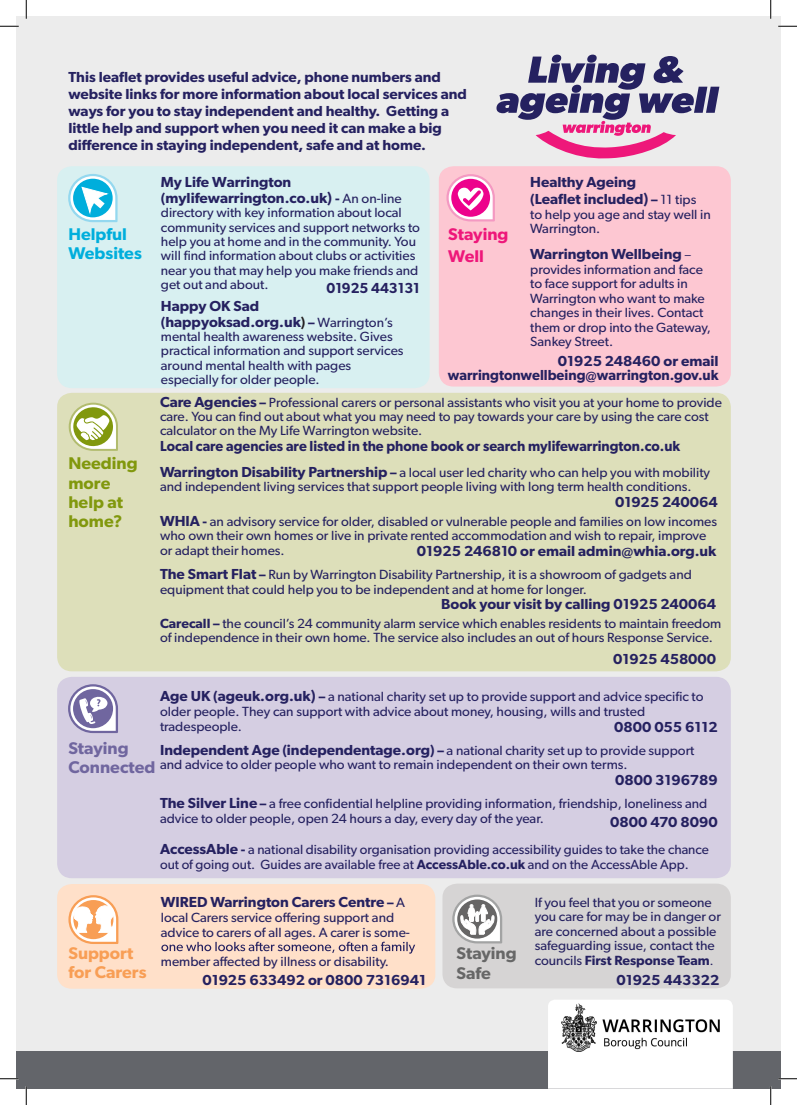
<style>
.page{position:relative;width:797px;height:1105px;background:#fff}
.page>*{position:absolute;margin:0;border:0;box-sizing:border-box;transform-origin:0 0}
.t1{font:600 17px/19.4px "Gibson";color:#81980d}
.t2{font:600 17px/19.4px "Gibson";color:#70669f}
.t3{font:600 17px/19.4px "Gibson";color:#f89e55}
.t4{font:600 17px/19.4px "Gibson";color:#00aedc}
.t5{font:600 17px/21.1px "Gibson";color:#ee177a}
.t6{font:600 17px/19.4px "Gibson";color:#676767}
.t7{font:600 14.5px/17px "Gibson";color:#252160}
.t8{font:600 14.5px "Gibson";color:#252160;scale:.96 1}
.t9{font:13.38px/14.5px "Gibson";color:#252160}
.s1{font-size:13.38px}
.s2{font-weight:400;font-size:13.38px}
.s3{font-size:13.38px;color:#231f20}
.s4{font-style:italic;font-size:13.38px}
.s5{font-weight:600;font-size:14.5px}
.s6{font-weight:600}
.s7{font-size:12.12px}
</style>
<div class="page">
<div style="left:16px;top:16px;width:764px;height:1073px;background:#ececec"></div>
<div style="left:57px;top:166px;width:372px;height:222px;background:#d8f0f1;border-radius:15px"></div>
<div style="left:439px;top:166px;width:291px;height:221px;background:#fdc7d2;border-radius:14px"></div>
<div style="left:57px;top:393px;width:673px;height:278px;background:#dddfba;border-radius:15px"></div>
<div style="left:57px;top:677px;width:673px;height:201px;background:#d5cee2;border-radius:15px"></div>
<div style="left:57px;top:884px;width:378px;height:105px;background:#ffe0c9;border-radius:14px"></div>
<div style="left:442px;top:884px;width:288px;height:104px;background:#d6d4d4;border-radius:14px"></div>
<svg style="left:496px;top:55px;width:223px;height:104px"></svg>
<svg style="left:68px;top:174px;width:50px;height:48px"></svg>
<svg style="left:446px;top:174px;width:49px;height:47px"></svg>
<svg style="left:69px;top:403px;width:48px;height:48px"></svg>
<svg style="left:68px;top:684px;width:50px;height:49px"></svg>
<svg style="left:68px;top:895px;width:50px;height:49px"></svg>
<svg style="left:452px;top:895px;width:50px;height:48px"></svg>
<svg style="left:161px;top:942px;width:254px;height:12px"></svg>
<div style="left:16px;top:1051px;width:764px;height:38px;background:#63656a"></div>
<div style="left:548px;top:1000px;width:185px;height:89px;background:#fff"></div>
<img style="left:561px;top:1003px;width:158px;height:48px">
<svg style="left:0;top:25px;width:19px;height:2px"></svg>
<svg style="left:778px;top:25px;width:19px;height:2px"></svg>
<svg style="left:0;top:1078px;width:19px;height:1px"></svg>
<svg style="left:778px;top:1078px;width:19px;height:1px"></svg>
<svg style="left:25px;top:0;width:2px;height:19px"></svg>
<svg style="left:25px;top:1086px;width:2px;height:19px"></svg>
<svg style="left:770px;top:0;width:1px;height:19px"></svg>
<svg style="left:770px;top:1086px;width:1px;height:19px"></svg>
<p class="t7" style="left:68px;top:68px;width:400px">This leaflet provides useful advice, phone numbers and website links for more information about local services and ways for you to stay independent and healthy. Getting a little help and support when you need it can make a big difference in staying independent, safe and at home.</p>
<p class="t7" style="left:161px;top:174px;width:242px;line-height:15.6px">My Life Warrington <span class="s1">(</span>mylifewarrington.co.uk) <span class="s1">-</span> <span class="s2">An on-line</span></p>
<p class="t9" style="left:161px;top:205px;width:261px">directory with key information about local community services and support networks to help you at home and in the community. You will find information about clubs or activities near you that may help you make friends and get out and about.</p>
<p class="t7" style="left:161px;top:298px;width:233px;line-height:15.6px">Happy OK Sad <span class="s1">(</span>happyoksad.org.uk<span class="s3">)</span> <span class="s1">–</span> <span class="s2">Warrington’s</span></p>
<p class="t9" style="left:161px;top:329px;width:244px">mental health awareness website. Gives practical information and support services around mental health with pages especially for older people.</p>
<p class="t7" style="left:530px;top:173px;width:167px">Healthy Ageing<br><span class="s1">(</span>Leaflet included) <span class="s1">–</span> <span class="s2">11 tips</span></p>
<p class="t9" style="left:530px;top:207px;width:182px">to help you age and stay well in<br>Warrington.</p>
<p class="t7" style="left:530px;top:245px;width:162px">Warrington Wellbeing <span class="s4">–</span></p>
<p class="t9" style="left:530px;top:261px;width:182px">provides information and face to face support for adults in<br>Warrington who want to make changes in their lives. Contact them or drop into the Gateway,<br>Sankey Street.</p>
<p class="t4" style="left:68px;top:224px;width:75px">Helpful<br>Websites</p>
<p class="t5" style="left:448px;top:224px;width:62px">Staying<br>Well</p>
<p class="t7" style="left:326px;top:279px;width:95px">01925 443131</p>
<p class="t7" style="left:448px;top:353px;width:272px;line-height:14.6px;text-align:right">01925 248460 or email warringtonwellbeing@warrington.gov.uk</p>
<p class="t1" style="left:68px;top:453px;width:71px">Needing more help at home?</p>
<p class="t9" style="left:160px;top:395px;width:563px"><span class="s5">Care Agencies</span> <span class="s6">–</span> Professional carers or personal assistants who visit you at your home to provide care. You can find out about what you may need to pay towards your care by using the care cost calculator on the My Life Warrington website.</p>
<p class="t8" style="left:160px;top:437px;width:543px">Local care agencies are listed in the phone book or search mylifewarrington.co.uk</p>
<p class="t9" style="left:160px;top:465px;width:551px"><span class="s5">Warrington Disability Partnership</span> <span class="s6">–</span> a local user led charity who can help you with mobility and independent living services that support people living with long term health conditions.</p>
<p class="t7" style="left:615px;top:493px;width:104px">01925 240064</p>
<p class="t9" style="left:160px;top:514px;width:558px"><span class="s5">WHIA</span> <span class="s6">-</span> an advisory service for older, disabled or vulnerable people and families on low incomes who own their own homes or live in private rented accommodation and wish to repair, improve or adapt their homes.</p>
<p class="t7" style="left:417px;top:543px;width:301px">01925 246810 or email admin@whia.org.uk</p>
<p class="t9" style="left:160px;top:567px;width:533px"><span class="s5">The Smart Flat</span> <span class="s6">–</span> Run by Warrington Disability Partnership, it is a showroom of gadgets and equipment that could help you to be independent and at home for longer.</p>
<p class="t7" style="left:441px;top:595px;width:276px">Book your visit by calling 01925 240064</p>
<p class="t9" style="left:160px;top:616px;width:563px"><span class="s6">Carecall –</span> the council’s 24 community alarm service which enables residents to maintain freedom of independence in their own home. The service also includes an out of hours Response Service.</p>
<p class="t7" style="left:613px;top:650px;width:104px">01925 458000</p>
<p class="t9" style="left:160px;top:689px;width:545px"><span class="s5">Age UK</span> <span class="s6">(</span><span class="s5">ageuk.org.uk)</span> <span class="s6">–</span> a national charity set up to provide support and advice specific to older people. They can support with advice about money, housing, wills and trusted tradespeople.</p>
<p class="t7" style="left:614px;top:718px;width:105px">0800 055 6112</p>
<p class="t9" style="left:160px;top:743px;width:536px"><span class="s5">Independent Age</span> <span class="s6">(</span><span class="s5">independentage.org</span><span class="s6">) –</span> a national charity set up to provide support and advice to older people who want to remain independent on their own terms.</p>
<p class="t7" style="left:615px;top:771px;width:104px">0800 3196789</p>
<p class="t9" style="left:160px;top:796px;width:549px"><span class="s5">The Silver Line</span> <span class="s6">–</span> a free confidential helpline providing information, friendship, loneliness and</p>
<p class="t7" style="left:610px;top:813px;width:109px">0800 470 8090</p>
<p class="t2" style="left:68px;top:738px;width:89px">Staying<br>Connected</p>
<p class="t9" style="left:160px;top:811px;width:385px">advice to older people, open 24 hours a day, every day of the year.</p>
<p class="t9" style="left:160px;top:842px;width:550px"><span class="s5">AccessAble</span> <span class="s6">-</span> a national disability organisation providing accessibility guides to take the chance out of going out. Guides are available free at <span class="s6">AccessAble.co.uk</span> and on the AccessAble App.</p>
<p class="t7" style="left:161px;top:893px;width:245px">WIRED Warrington Carers Centre <span class="s1">–</span> <span class="s2">A</span></p>
<p class="t9" style="left:161px;top:910px;width:250px">local Carers service offering support and advice to carers of all ages. A carer is some-</p>
<p class="t9" style="left:161px;top:953px;width:229px">member affected by illness or disability.</p>
<p class="t9" style="left:534px;top:894px;width:188px">If you feel that you or someone you care for may be in danger or are concerned about a possible safeguarding issue, contact the councils <span class="s6">First Response Team</span><span class="s7">.</span></p>
<p class="t3" style="left:68px;top:943px;width:80px">Support for Carers</p>
<p class="t6" style="left:456px;top:943px;width:62px">Staying<br>Safe</p>
<p class="t7" style="left:202px;top:971px;width:225px">01925 633492 or 0800 7316941</p>
<p class="t7" style="left:616px;top:971px;width:104px">01925 443322</p>
</div>
